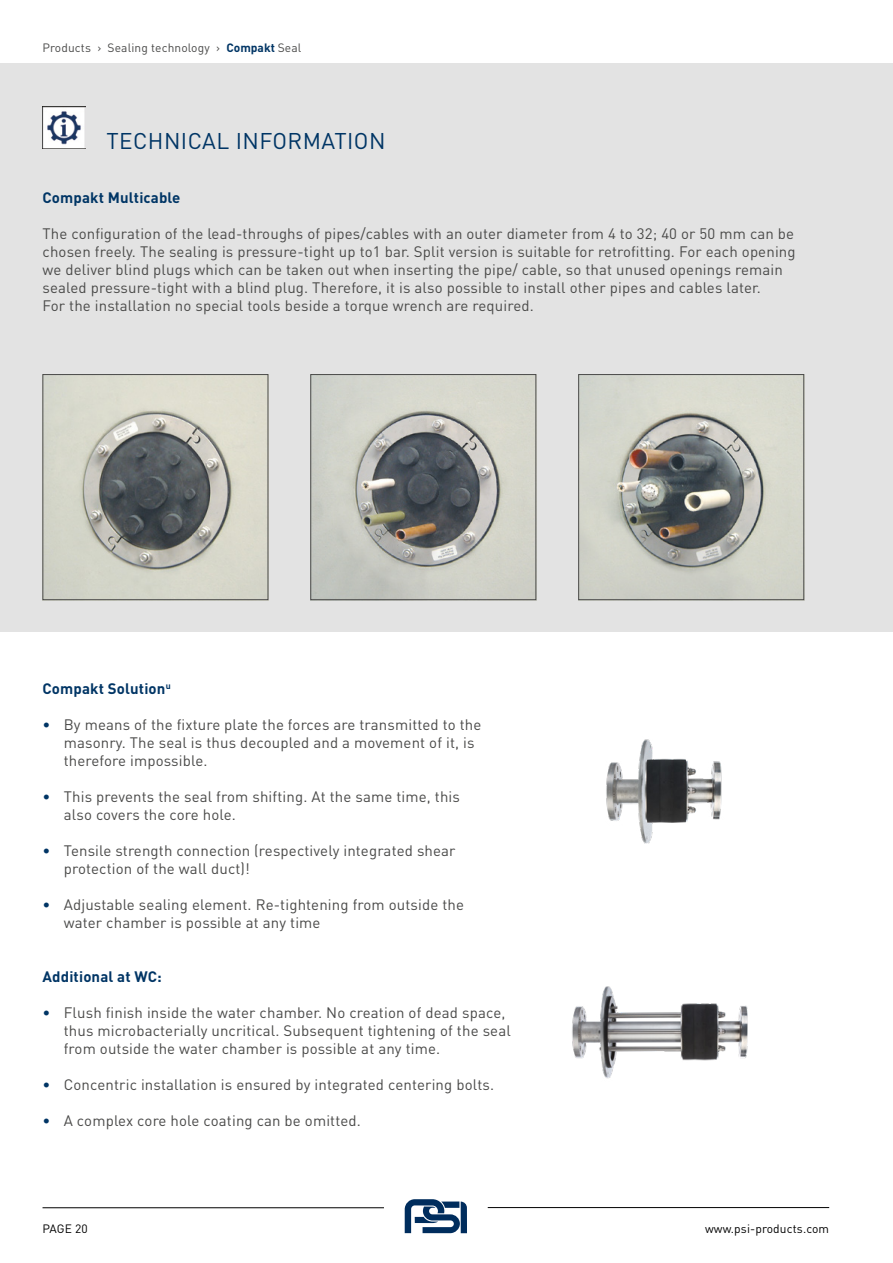
<style>
.page{position:relative;width:893px;height:1263px;background:#fff}
.page>*{position:absolute;margin:0;border:0;box-sizing:border-box;transform-origin:0 0}
.t1{font:22.5px "DIN Pro";letter-spacing:.02em;color:#003565}
.t2{font:15px/18px "DIN Pro";letter-spacing:.01em;color:#4a4a49}
.t3{font:700 15px "DIN Pro";letter-spacing:.01em;color:#003565}
.t4{font:12px "DIN Pro";letter-spacing:.01em;color:#4a4a49}
.t5{font:12px "DIN Pro";letter-spacing:.01em;color:#000}
.s1{font-weight:700;color:#003565}
.s2{color:#003565}
</style>
<div class="page">
<img style="left:572px;top:986px;width:176px;height:93px">
<img style="left:606px;top:739px;width:116px;height:105px">
<svg style="left:405px;top:1199px;width:62px;height:34px"></svg>
<hr style="left:43px;top:1207px;width:341px;height:1px;background:#000">
<hr style="left:488px;top:1207px;width:341px;height:1px;background:#000">
<div style="left:0;top:64px;width:893px;height:568px;background:#e3e3e3"></div>
<img style="left:43px;top:106px;width:42px;height:43px">
<img style="left:45px;top:376px;width:221px;height:222px">
<div style="left:43px;top:374px;width:225px;height:226px;border:1px solid #4a4a49"></div>
<img style="left:312px;top:376px;width:222px;height:222px">
<div style="left:310px;top:374px;width:226px;height:226px;border:1px solid #4a4a49"></div>
<img style="left:580px;top:376px;width:222px;height:222px">
<div style="left:578px;top:374px;width:226px;height:226px;border:1px solid #4a4a49"></div>
<p class="t4" style="left:43px;top:39px;width:260px">Products › Sealing technology › <span class="s1">Compakt</span> Seal</p>
<h1 class="t1" style="left:106px;top:125px;width:281px">TECHNICAL INFORMATION</h1>
<p class="t3" style="left:43px;top:187px;width:140px">Compakt Multicable</p>
<p class="t2" style="left:43px;top:224px;width:755px">The configuration of the lead-throughs of pipes/cables with an outer diameter from 4 to 32; 40 or 50 mm can be chosen freely. The sealing is pressure-tight up to1 bar. Split version is suitable for retrofitting. For each opening we deliver blind plugs which can be taken out when inserting the pipe/ cable, so that unused openings remain sealed pressure-tight with a blind plug. Therefore, it is also possible to install other pipes and cables later.<br>For the installation no special tools beside a torque wrench are required.</p>
<p class="t3" style="left:43px;top:679px;width:130px">Compakt Solution<sup>u</sup></p>
<p class="t2" style="left:64px;top:715px;width:419px;text-indent:-21px"><span class="s2">•</span> By means of the fixture plate the forces are transmitted to the masonry. The seal is thus decoupled and a movement of it, is therefore impossible.</p>
<p class="t2" style="left:64px;top:787px;width:398px;text-indent:-21px"><span class="s2">•</span> This prevents the seal from shifting. At the same time, this also covers the core hole.</p>
<p class="t2" style="left:64px;top:841px;width:393px;text-indent:-21px"><span class="s2">•</span> Tensile strength connection (respectively integrated shear protection of the wall duct)!</p>
<p class="t2" style="left:64px;top:895px;width:402px;text-indent:-21px"><span class="s2">•</span> Adjustable sealing element. Re-tightening from outside the water chamber is possible at any time</p>
<p class="t3" style="left:43px;top:967px;width:121px">Additional at WC:</p>
<p class="t2" style="left:64px;top:1003px;width:449px;text-indent:-21px"><span class="s2">•</span> Flush finish inside the water chamber. No creation of dead space, thus microbacterially uncritical. Subsequent tightening of the seal from outside the water chamber is possible at any time.</p>
<p class="t2" style="left:43px;top:1075px;width:453px"><span class="s2">•</span> Concentric installation is ensured by integrated centering bolts.</p>
<p class="t2" style="left:43px;top:1111px;width:320px"><span class="s2">•</span> A complex core hole coating can be omitted.</p>
<p class="t5" style="left:43px;top:1221px;width:47px">PAGE 20</p>
<p class="t5" style="left:705px;top:1221px;width:126px">www.psi-products.com</p>
</div>
